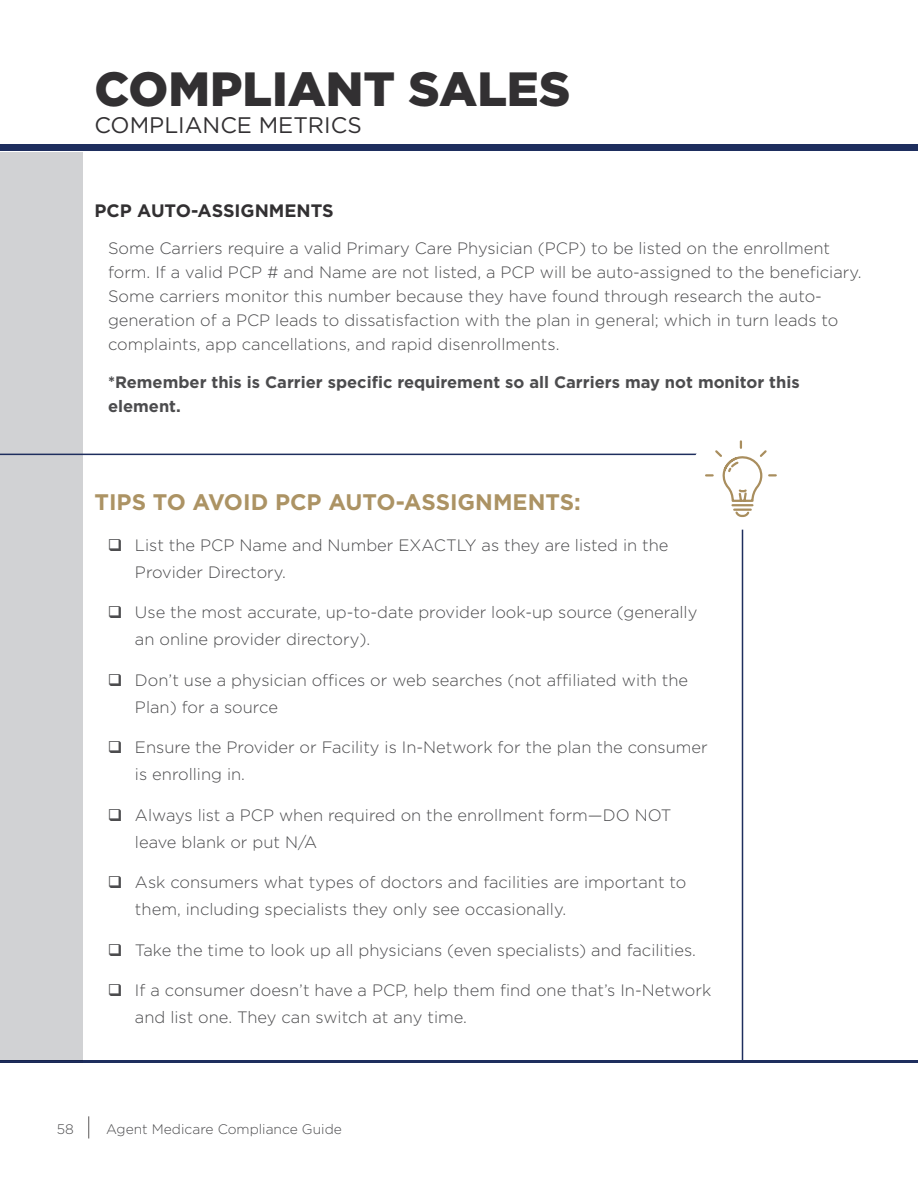
<style>
.page{position:relative;width:918px;height:1188px;background:#fff}
.page>*{position:absolute;margin:0;border:0;box-sizing:border-box;transform-origin:0 0}
.t1{font:900 48px "Gotham";color:#323032}
.t2{font:700 22.5px "Gotham";color:#ac9364}
.t3{font:22.5px "Gotham";color:#323032}
.t4{font:700 18px "Gotham";color:#323032}
.t5{font:300 16.5px/27px "Gotham";color:#4c4c4e}
.t6{font:700 16.5px/24px "Gotham";color:#4c4c4e}
.t7{font:300 13.8px "Gotham";color:#4c4c4e}
</style>
<div class="page">
<svg style="left:88px;top:1116px;width:1px;height:22px"></svg>
<div style="left:0;top:152px;width:82px;height:911px;background:#d1d2d4"></div>
<div style="left:0;top:144px;width:918px;height:7px;background:#1e2e5e"></div>
<hr style="left:0;top:1060px;width:918px;height:3px;background:#1e2e5e">
<svg style="left:0;top:454px;width:743px;height:607px"></svg>
<div style="left:690px;top:428px;width:102px;height:102px;background:#fff;border-radius:50%"></div>
<svg style="left:704px;top:440px;width:73px;height:78px"></svg>
<h1 class="t1" style="left:94px;top:68px;width:477px">COMPLIANT SALES</h1>
<h2 class="t3" style="left:94px;top:115px;width:269px">COMPLIANCE METRICS</h2>
<p class="t4" style="left:94px;top:202px;width:241px">PCP AUTO-ASSIGNMENTS</p>
<p class="t5" style="left:108px;top:237px;width:755px;line-height:24px">Some Carriers require a valid Primary Care Physician (PCP) to be listed on the enrollment form. If a valid PCP # and Name are not listed, a PCP will be auto-assigned to the beneficiary.<br>Some carriers monitor this number because they have found through research the auto&shy;generation of a PCP leads to dissatisfaction with the plan in general; which in turn leads to complaints, app cancellations, and rapid disenrollments.</p>
<p class="t6" style="left:108px;top:371px;width:693px">*Remember this is Carrier specific requirement so all Carriers may not monitor this element .</p>
<h2 class="t2" style="left:94px;top:492px;width:488px">TIPS TO AVOID PCP AUTO-ASSIGNMENTS:</h2>
<p class="t5" style="left:135px;top:532px;width:535px;text-indent:-27px">❑ List the PCP Name and Number EXACTLY as they are listed in the<br>Provider Directory.</p>
<p class="t5" style="left:135px;top:600px;width:564px;text-indent:-27px">❑ Use the most accurate, up-to-date provider look-up source (generally an online provider directory).</p>
<p class="t5" style="left:135px;top:667px;width:555px;text-indent:-27px">❑ Don’t use a physician offices or web searches (not affiliated with the<br>Plan) for a source</p>
<p class="t5" style="left:135px;top:735px;width:574px;text-indent:-27px">❑ Ensure the Provider or Facility is In-Network for the plan the consumer is enrolling in.</p>
<p class="t5" style="left:135px;top:802px;width:538px;text-indent:-27px">❑ Always list a PCP when required on the enrollment form—DO NOT leave blank or put N/A</p>
<p class="t5" style="left:135px;top:870px;width:553px;text-indent:-27px">❑ Ask consumers what types of doctors and facilities are important to them, including specialists they only see occasionally.</p>
<p class="t5" style="left:108px;top:937px;width:590px">❑ Take the time to look up all physicians (even specialists) and facilities.</p>
<p class="t5" style="left:135px;top:978px;width:578px;text-indent:-27px">❑ If a consumer doesn’t have a PCP, help them find one that’s In-Network and list one. They can switch at any time.</p>
<p class="t7" style="left:57px;top:1123px;width:19px">58</p>
<p class="t7" style="left:106px;top:1123px;width:237px">Agent Medicare Compliance Guide</p>
</div>
